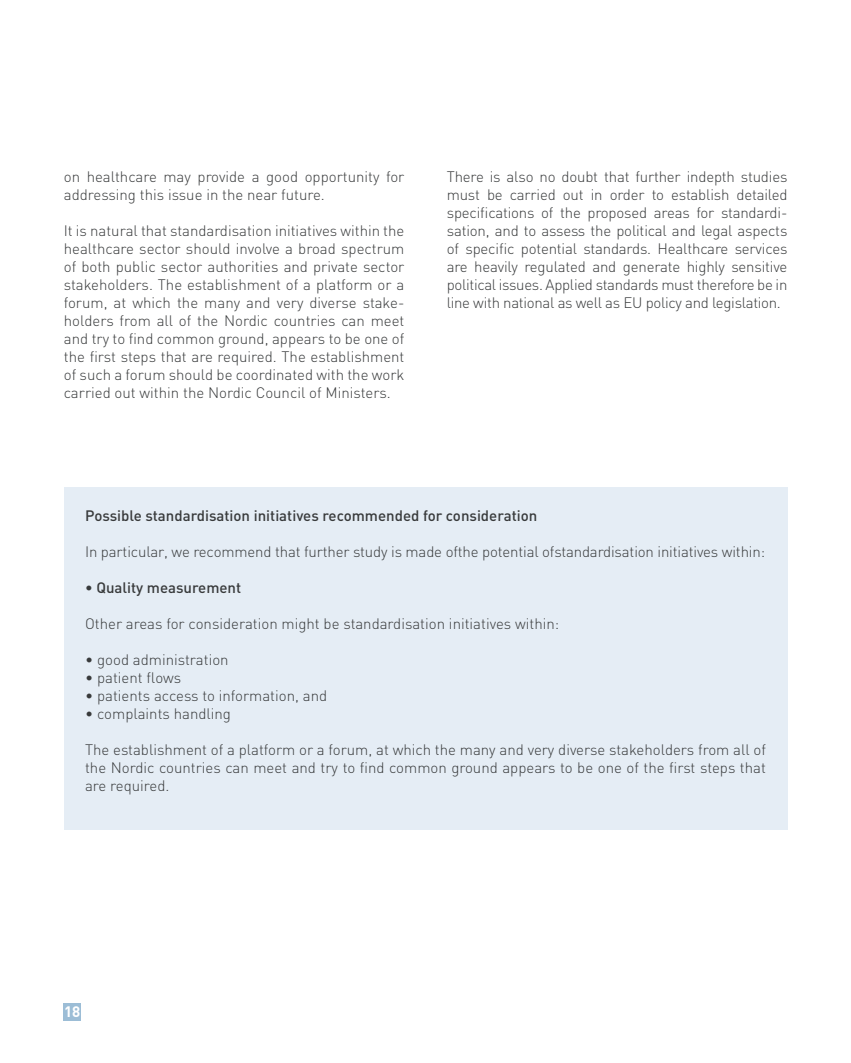
<style>
.page{position:relative;width:851px;height:1063px;background:#fff}
.page>*{position:absolute;margin:0;border:0;box-sizing:border-box;transform-origin:0 0}
.t1{font:300 15px/18px "DIN";color:#383a3b;text-align:justify}
.t2{font:500 15px "DIN";color:#383a3b}
.t3{font:700 15px "DIN";color:#fff}
</style>
<div class="page">
<div style="left:64px;top:1003px;width:17px;height:17px;background:#9cbdd6"></div>
<div style="left:64px;top:488px;width:723px;height:342px;background:#e5edf5"></div>
<p class="t1" style="left:64px;top:168px;width:342px">on healthcare may provide a good opportunity for addressing this issue in the near future.</p>
<p class="t1" style="left:64px;top:222px;width:342px">It is natural that standardisation initiatives within the healthcare sector should involve a broad spectrum of both public sector authorities and private sector stakeholders. The establishment of a platform or a forum, at which the many and very diverse stake&shy;holders from all of the Nordic countries can meet and try to find common ground, appears to be one of the first steps that are required. The establishment of such a forum should be coordinated with the work carried out within the Nordic Council of M inisters.</p>
<p class="t1" style="left:446px;top:168px;width:342px">There is also no doubt that further indepth studies must be carried out in order to establish detailed specifications of the proposed areas for standardi&shy;sation, and to assess the political and legal aspects of specific potential standards. Healthcare services are heavily regulated and generate highly sensitive political issues. Applied standards must therefore be in line with national as well as EU policy and legislation.</p>
<p class="t2" style="left:85px;top:506px;width:454px">Possible standardisation initiatives recommended for consideration</p>
<p class="t1" style="left:85px;top:543px;width:681px">In particular, we recommend that further study is made ofthe potential ofstandardisation initiatives within:</p>
<p class="t2" style="left:85px;top:578px;width:158px">• Quality measurement</p>
<p class="t1" style="left:85px;top:615px;width:475px">Other areas for consideration might be standardisation initiatives within:</p>
<p class="t1" style="left:85px;top:651px;width:145px">• good administration</p>
<p class="t1" style="left:85px;top:669px;width:98px">• patient flows</p>
<p class="t1" style="left:85px;top:687px;width:243px">• patients access to information, and</p>
<p class="t1" style="left:85px;top:705px;width:147px">• complaints handling</p>
<p class="t1" style="left:85px;top:741px;width:682px">The establishment of a platform or a forum, at which the many and very diverse stakeholders from all of the Nordic countries can meet and try to find common ground appears to be one of the first steps that are required.</p>
<p class="t3" style="left:64px;top:1002px;width:18px">18</p>
</div>
